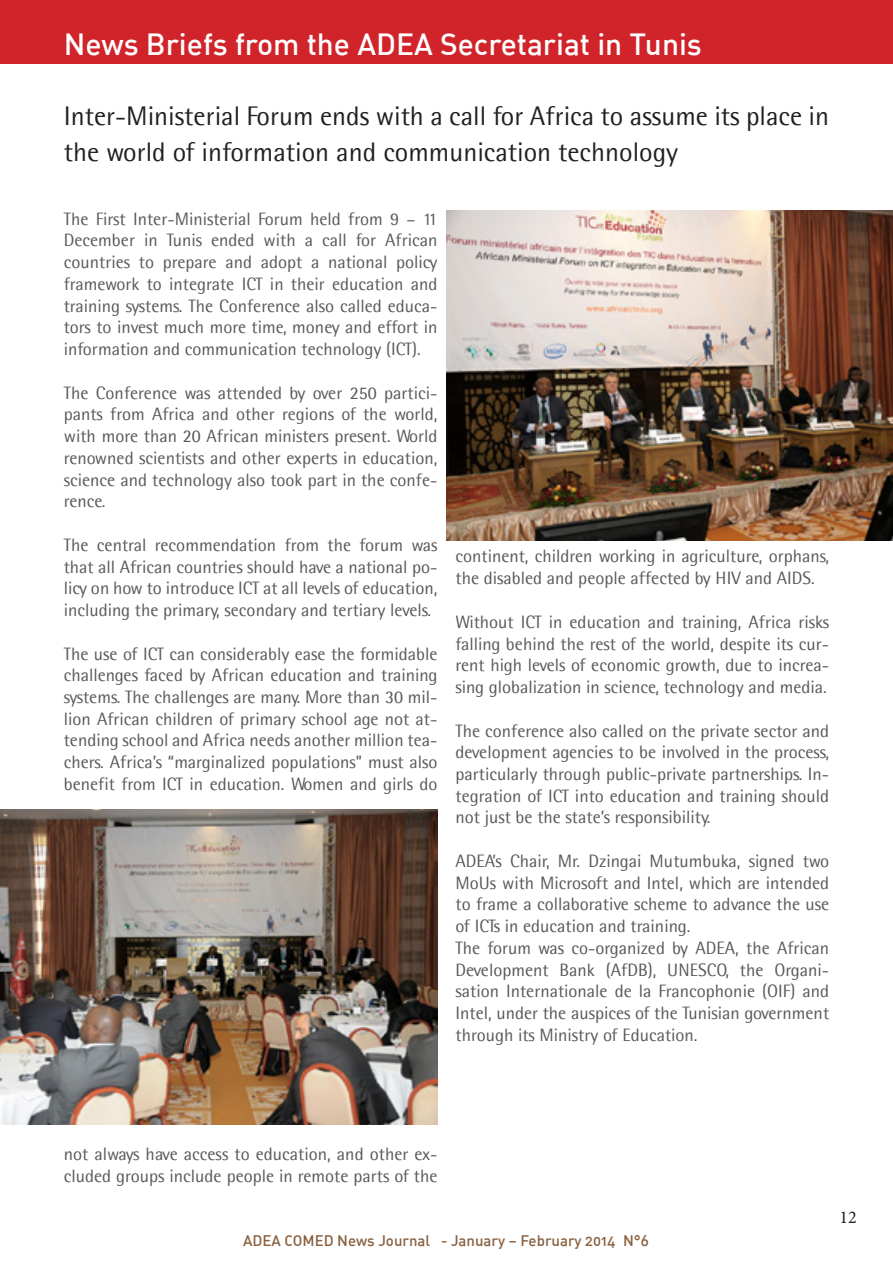
<style>
.page{position:relative;width:893px;height:1263px;background:#fff}
.page>*{position:absolute;margin:0;border:0;box-sizing:border-box;transform-origin:0 0}
.t1{font:30px "DIN Medium Alternate";color:#fff}
.t2{font:27px/36px "Agfa Rotis Semisans";color:#231f20}
.t3{font:18px/21.8px "Agfa Rotis Semisans";color:#57585a;text-align:justify}
.t4{font:18px "Minion Pro";color:#231f20}
.t5{font:15px "DIN Medium Alternate";color:#89603f}
</style>
<div class="page">
<div style="left:0;top:0;width:893px;height:63px;background:#d1232a"></div>
<img style="left:446px;top:210px;width:447px;height:330px">
<img style="left:0;top:809px;width:437px;height:316px">
<h1 class="t1" style="left:64px;top:25px;width:640px">News Briefs from the ADEA Secretariat in Tunis</h1>
<h2 class="t2" style="left:64px;top:98px;width:767px">Inter-Ministerial Forum ends with a call for Africa to assume its place in the world of information and communication technology</h2>
<p class="t3" style="left:64px;top:207px;width:375px">The First Inter-Ministerial Forum held from 9 – 11<br>December in Tunis ended with a call for African countries to prepare and adopt a national policy framework to integrate ICT in their education and training systems. The Conference also called educa&shy;tors to invest much more time, money and effort in information and communication technology (ICT).</p>
<p class="t3" style="left:64px;top:381px;width:375px">The Conference was attended by over 250 partici&shy;pants from Africa and other regions of the world, with more than 20 African ministers present. World renowned scientists and other experts in education, science and technology also took part in the confe&shy;rence.</p>
<p class="t3" style="left:64px;top:534px;width:375px">The central recommendation from the forum was that all African countries should have a national po&shy;licy on how to introduce ICT at all levels of education, including the primary, secondary and tertiary levels.</p>
<p class="t3" style="left:64px;top:642px;width:375px">The use of ICT can considerably ease the formidable challenges faced by African education and training systems. The challenges are many. More than 30 mil&shy;lion African children of primary school age not at&shy;tending school and Africa needs another million tea&shy;chers. Africa’s “marginalized populations” must also benefit from ICT in education. Women and girls do</p>
<p class="t3" style="left:455px;top:545px;width:375px">continent, children working in agriculture, orphans, the disabled and people affected by HIV and AIDS.</p>
<p class="t3" style="left:455px;top:610px;width:375px">Without ICT in education and training, Africa risks falling behind the rest of the world, despite its cur&shy;rent high levels of economic growth, due to increa&shy;sing globalization in science, technology and media.</p>
<p class="t3" style="left:455px;top:719px;width:375px">The conference also called on the private sector and development agencies to be involved in the process, particularly through public-private partnerships. In&shy;tegration of ICT into education and training should not just be the state’s responsibility.</p>
<p class="t3" style="left:455px;top:850px;width:375px;text-align:left">ADEA’s Chair, Mr. Dzingai Mutumbuka, signed two MoUs with Microsoft and Intel, which are intended to frame a collaborative scheme to advance the use of ICTs in education and training.<br>The forum was co-organized by ADEA, the African Development Bank (AfDB), UNESCO, the Organi&shy;sation Internationale de la Francophonie (OIF) and Intel, under the auspices of the Tunisian government through its Ministry of Education.</p>
<p class="t3" style="left:64px;top:1142px;width:375px">not always have access to education, and other ex&shy;cluded groups include people in remote parts of the</p>
<p class="t5" style="left:243px;top:1231px;width:407px">ADEA COMED News Journal - January – February 2014 N°6</p>
<p class="t4" style="left:839px;top:1205px;width:19px">12</p>
</div>
